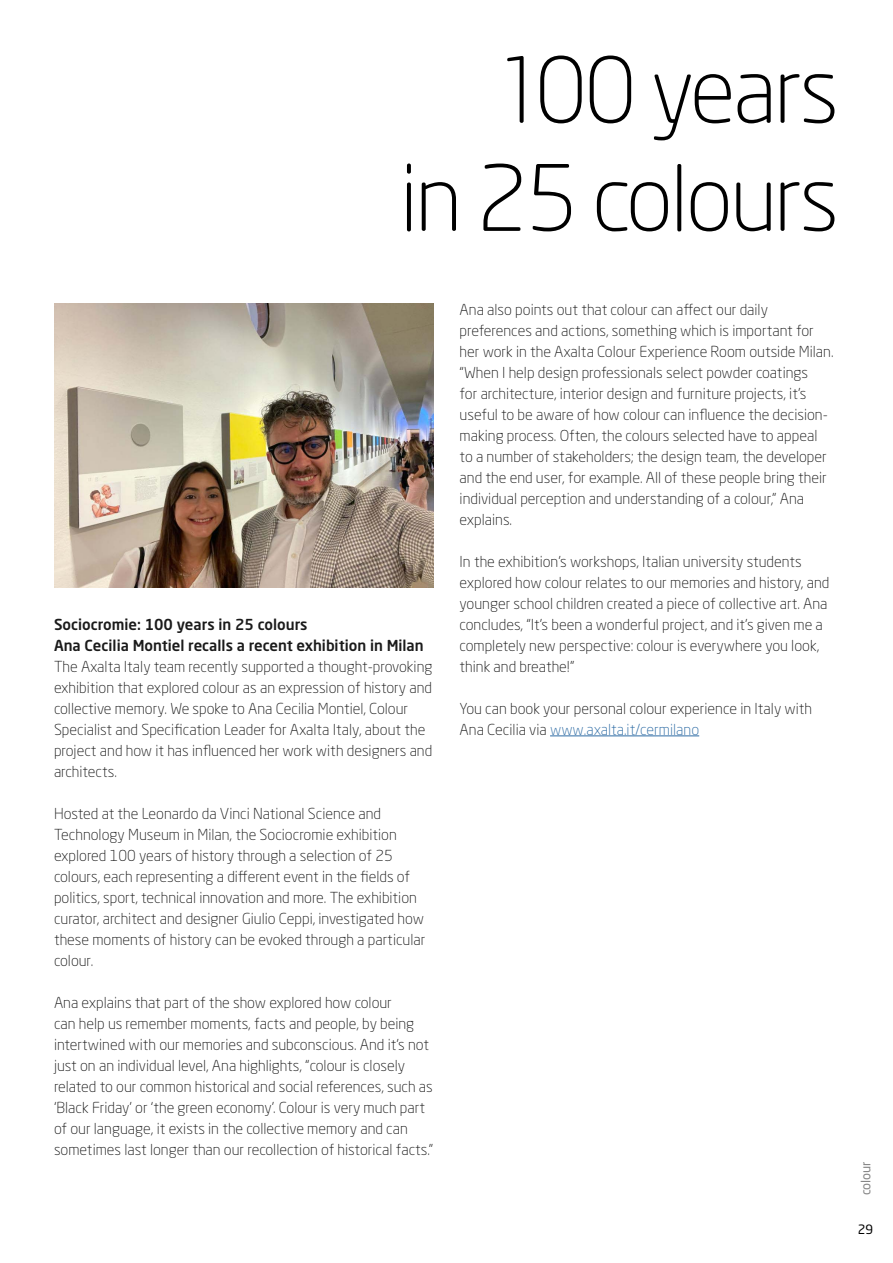
<style>
.page{position:relative;width:893px;height:1263px;background:#fff}
.page>*{position:absolute;margin:0;border:0;box-sizing:border-box;transform-origin:0 0}
.t1{font:300 90px/108px "Neo Sans Pro";letter-spacing:-.03em;color:#000;text-align:right}
.t2{font:300 15px/21px "Neo Sans Pro";color:#000}
.t3{font:500 15px/21px "Neo Sans Pro";color:#000}
.t4{font:12.75px "Neo Sans Pro";color:#868686}
.t5{font:12.75px "Neo Sans Pro";color:#000}
.s1{color:#165b9a}
</style>
<div class="page">
<img style="left:54px;top:303px;width:379px;height:285px">
<hr style="left:550px;top:735px;width:149px;height:1px;background:#165b9a">
<h1 class="t1" style="left:400px;top:35px;width:441px">100 years<br>in 25 colours</h1>
<p class="t3" style="left:54px;top:613px;width:371px">Sociocromie: 100 years in 25 colours<br>Ana Cecilia Montiel recalls a recent exhibition in Milan</p>
<p class="t2" style="left:54px;top:656px;width:380px">The Axalta Italy team recently supported a thought-provoking exhibition that explored colour as an expression of history and collective memory. We spoke to Ana Cecilia Montiel, Colour Specialist and Specification Leader for Axalta Italy, about the project and how it has influenced her work with designers and architects.</p>
<p class="t2" style="left:54px;top:803px;width:373px">Hosted at the Leonardo da Vinci National Science and Technology Museum in Milan, the Sociocromie exhibition explored 100 years of history through a selection of 25 colours, each representing a different event in the fields of politics, sport, technical innovation and more. The exhibition curator, architect and designer Giulio Ceppi, investigated how these moments of history can be evoked through a particular colour.</p>
<p class="t2" style="left:54px;top:992px;width:381px">Ana explains that part of the show explored how colour<br>can help us remember moments, facts and people, by being intertwined with our memories and subconscious. And it’s not just on an individual level, Ana highlights, “colour is closely related to our common historical and social references, such as ‘Black Friday’ or ‘the green economy’. Colour is very much part of our language, it exists in the collective memory and can sometimes last longer than our recollection of historical facts.”</p>
<p class="t2" style="left:460px;top:299px;width:375px">Ana also points out that colour can affect our daily preferences and actions, something which is important for her work in the Axalta Colour Experience Room outside Milan. “When I help design professionals select powder coatings<br>for architecture, interior design and furniture projects, it’s useful to be aware of how colour can influence the decision&shy;making process. Often, the colours selected have to appeal to a number of stakeholders; the design team, the developer and the end user, for example. All of these people bring their individual perception and understanding of a colour,” Ana explains.</p>
<p class="t2" style="left:460px;top:551px;width:371px">In the exhibition’s workshops, Italian university students explored how colour relates to our memories and history, and younger school children created a piece of collective art. Ana concludes, “It’s been a wonderful project, and it’s given me a completely new perspective: colour is everywhere you look, think and breathe!”</p>
<p class="t2" style="left:460px;top:698px;width:354px">You can book your personal colour experience in Italy with<br>Ana Cecilia via <span class="s1">www.axalta.it/cermilano</span></p>
<p class="t4" style="left:858px;top:1195px;width:35px;rotate:-90deg">colour</p>
<p class="t5" style="left:858px;top:1221px;width:17px">29</p>
</div>
